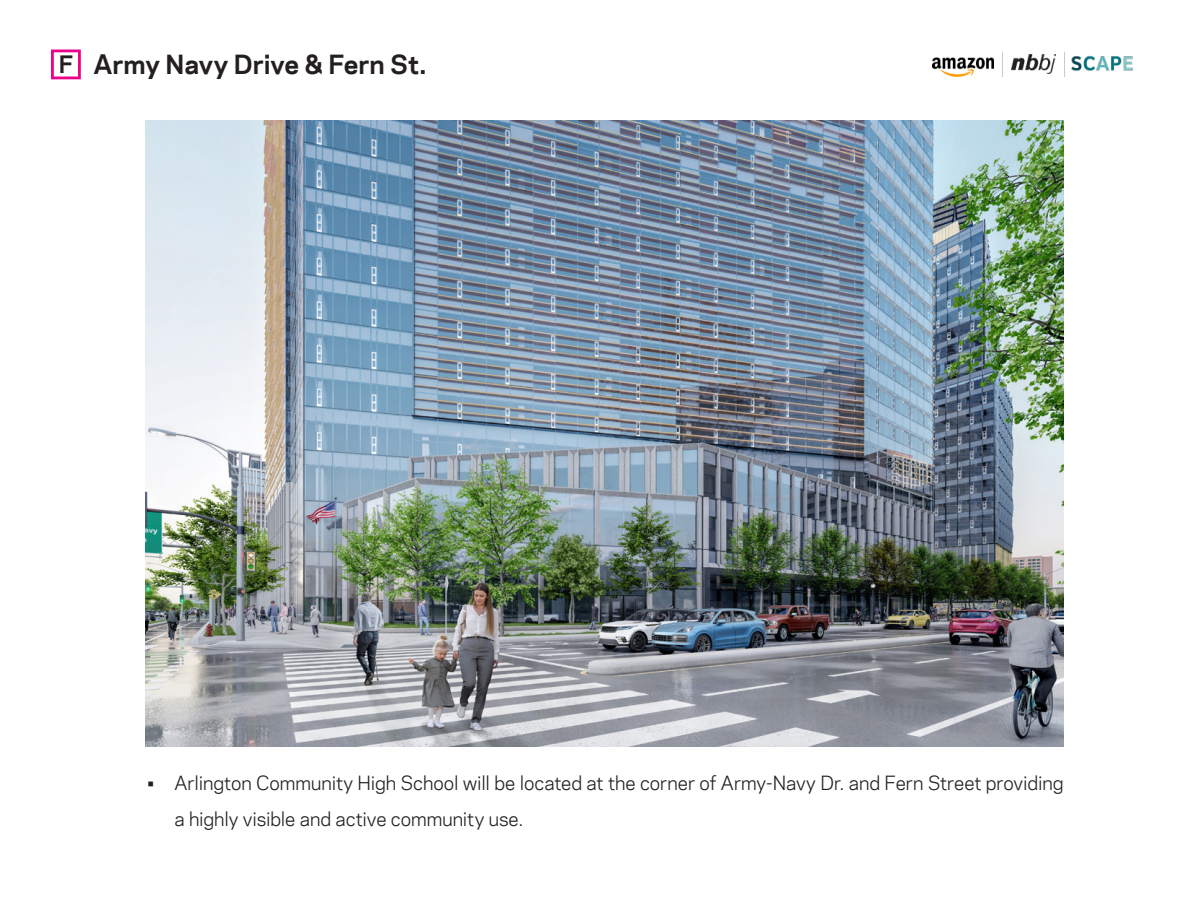
<style>
.page{position:relative;width:1188px;height:918px;background:#fff}
.page>*{position:absolute;margin:0;border:0;box-sizing:border-box;transform-origin:0 0}
.Secondary_Color_Head{font:700 24.75px "Polaris";color:#231f20}
.Body_Copy{font:700 22.5px "Polaris";color:#231f20}
.t1{font:18px/36px "Polaris";letter-spacing:-.005em;color:#231f20}
</style>
<div class="page">
<div style="left:51px;top:50px;width:30px;height:29px;border:3px solid #ed028c"></div>
<img style="left:146px;top:121px;width:918px;height:625px">
<img style="left:1071px;top:55px;width:62px;height:16px">
<img style="left:1011px;top:55px;width:45px;height:18px">
<img style="left:932px;top:57px;width:62px;height:20px">
<svg style="left:1002px;top:52px;width:1px;height:25px"></svg>
<svg style="left:1064px;top:52px;width:1px;height:25px"></svg>
<p class="Body_Copy" style="left:59px;top:48px;width:16px">F</p>
<p class="Secondary_Color_Head" style="left:94px;top:46px;width:334px">Army Navy Drive &amp; Fern St.</p>
<p class="t1" style="left:174px;top:764px;width:891px;text-indent:-27px">• Arlington Community High School will be located at the corner of Army-Navy Dr. and Fern Street providing a highly visible and active community use.</p>
</div>
